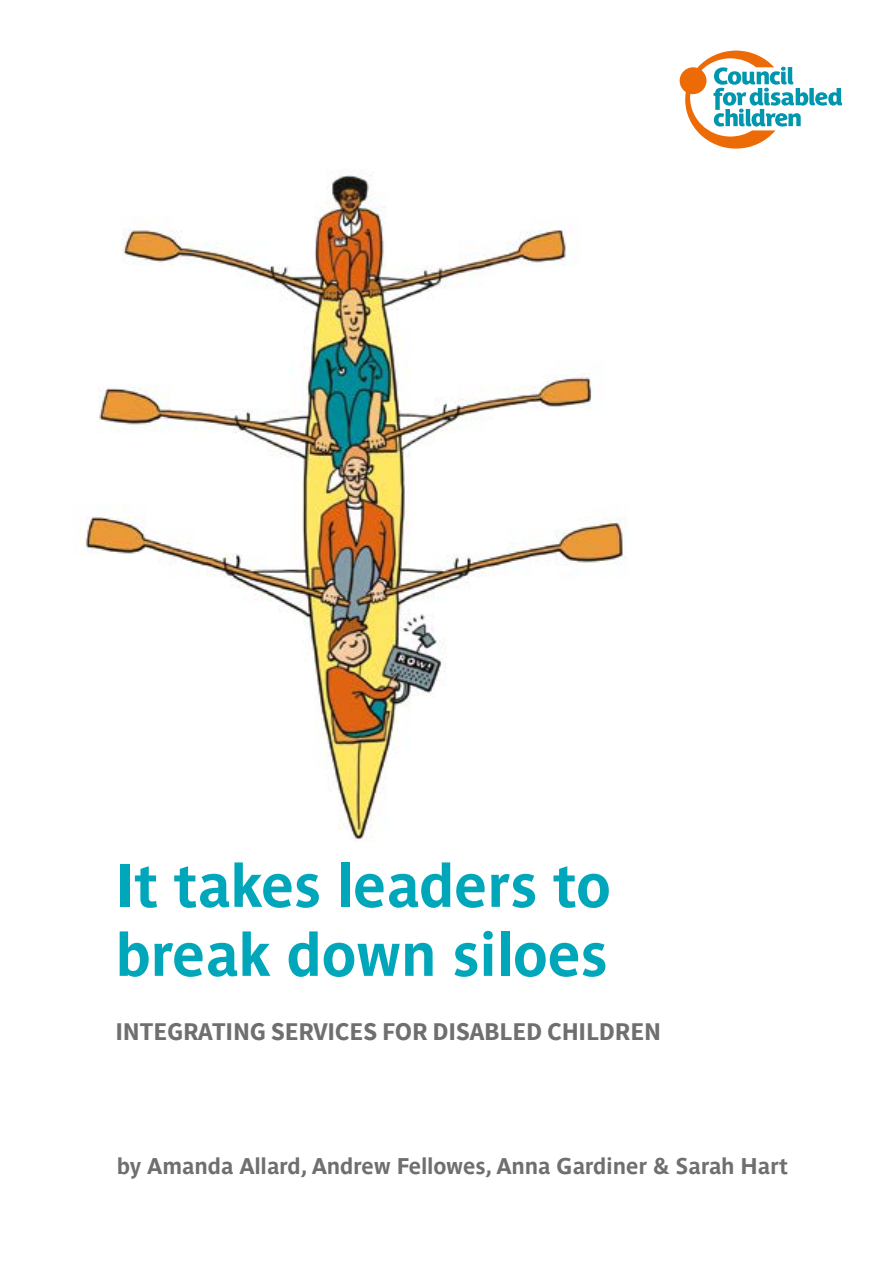
<style>
.page{position:relative;width:893px;height:1263px;background:#fff}
.page>*{position:absolute;margin:0;border:0;box-sizing:border-box;transform-origin:0 0}
.t1{font:700 60px/69px "Parisine";letter-spacing:-.01em;color:#00a7bb}
.t2{font:700 25.5px "Source Sans Pro";letter-spacing:-.01em;color:#706f6f}
.t3{font:700 22.5px "Parisine";letter-spacing:-.01em;color:#706f6f}
</style>
<div class="page">
<img style="left:80px;top:171px;width:547px;height:670px">
<svg style="left:680px;top:51px;width:162px;height:98px"></svg>
<h1 class="t1" style="left:115px;top:851px;width:497px">It takes leaders to break down siloes</h1>
<p class="t2" style="left:115px;top:1015px;width:547px">INTEGRATING SERVICES FOR DISABLED CHILDREN</p>
<p class="t3" style="left:117px;top:1153px;width:673px">by Amanda Allard, Andrew Fellowes, Anna Gardiner &amp; Sarah Hart</p>
</div>
